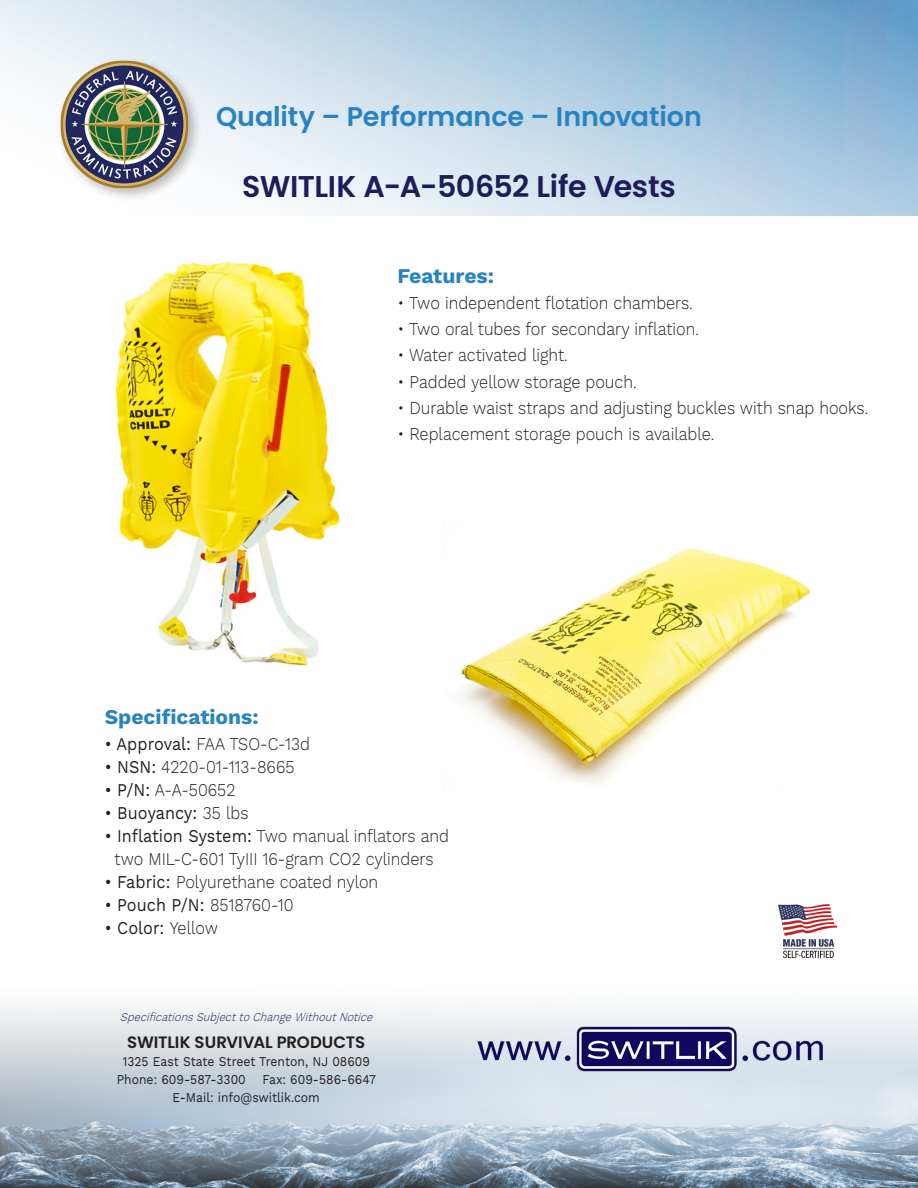
<style>
.page{position:relative;width:918px;height:1188px;background:#fff}
.page>*{position:absolute;margin:0;border:0;box-sizing:border-box;transform-origin:0 0}
.t1{font:600 30px "Poppins";letter-spacing:-.015em;color:#1f1c5a}
.t2{font:600 27px "Poppins";letter-spacing:-.005em;color:#2983c1}
.t3{font:700 21px "Work Sans";color:#2983c1}
.t4{font:300 18px "Work Sans";color:#231f20;scale:.9 1}
.t5{font:18px "Work Sans";color:#231f20;scale:.9 1}
.t6{font:600 16.5px "Poppins";letter-spacing:-.005em;color:#231f20}
.t7{font:13.5px "Work Sans";color:#231f20;scale:.9 1}
.t8{font:italic 300 12px "Work Sans";color:#1f1c5a;scale:.9 1}
.s1{font-weight:400}
.s2{font-weight:300}
</style>
<div class="page">
<img style="left:0;top:0;width:918px;height:216px">
<img style="left:0;top:1005px;width:918px;height:183px">
<div style="left:56px;top:56px;width:147px;height:147px;background:#231f20;opacity:.3"></div>
<img style="left:54px;top:54px;width:140px;height:140px">
<img style="left:471px;top:1012px;width:361px;height:72px">
<img style="left:115px;top:261px;width:225px;height:405px">
<img style="left:778px;top:904px;width:59px;height:54px">
<img style="left:461px;top:548px;width:350px;height:239px">
<p class="t2" style="left:216px;top:100px;width:487px">Quality – Performance – Innovation</p>
<p class="t1" style="left:242px;top:169px;width:435px">SWITLIK A-A-50652 Life Vests</p>
<p class="t3" style="left:398px;top:263px;width:98px">Features:</p>
<p class="t4" style="left:398px;top:292px;width:330px">• Two independent flotation chambers.</p>
<p class="t4" style="left:398px;top:318px;width:337px">• Two oral tubes for secondary inflation.</p>
<p class="t4" style="left:398px;top:345px;width:191px">• Water activated light.</p>
<p class="t4" style="left:398px;top:371px;width:267px">• Padded yellow storage pouch.</p>
<p class="t4" style="left:398px;top:397px;width:525px">• Durable waist straps and adjusting buckles with snap hooks.</p>
<p class="t4" style="left:398px;top:423px;width:354px">• Replacement storage pouch is available.</p>
<p class="t3" style="left:105px;top:704px;width:156px">Specifications:</p>
<p class="t4" style="left:105px;top:733px;width:229px"><span class="s1">• Approval:</span> FAA TSO-C-13d</p>
<p class="t4" style="left:105px;top:756px;width:212px"><span class="s1">• NSN:</span> 4220-01-113-8665</p>
<p class="t4" style="left:105px;top:779px;width:147px"><span class="s1">• P/N:</span> A-A-50652</p>
<p class="t5" style="left:105px;top:802px;width:161px">• Buoyancy: <span class="s2">35 lbs</span></p>
<p class="t4" style="left:105px;top:825px;width:384px"><span class="s1">• Inflation System:</span> Two manual inflators and</p>
<p class="t4" style="left:115px;top:848px;width:356px">two MIL-C-601 TyIII 16-gram CO2 cylinders</p>
<p class="t4" style="left:105px;top:871px;width:305px"><span class="s1">• Fabric:</span> Polyurethane coated nylon</p>
<p class="t5" style="left:105px;top:894px;width:211px">• Pouch P/N: <span class="s2">8518760-10</span></p>
<p class="t5" style="left:105px;top:917px;width:127px">• Color: <span class="s2">Yellow</span></p>
<p class="t8" style="left:120px;top:1010px;width:286px">SpecificationsSubjecttoChangeWithoutNotice</p>
<p class="t6" style="left:127px;top:1033px;width:239px">SWITLIK SURVIVAL PRODUCTS</p>
<p class="t7" style="left:122px;top:1053px;width:277px">1325 East State Street Trenton, NJ 08609</p>
<p class="t7" style="left:117px;top:1071px;width:290px">Phone: 609-587-3300 Fax: 609-586-6647</p>
<p class="t7" style="left:173px;top:1089px;width:165px">E-Mail: info@switlik.com</p>
</div>
